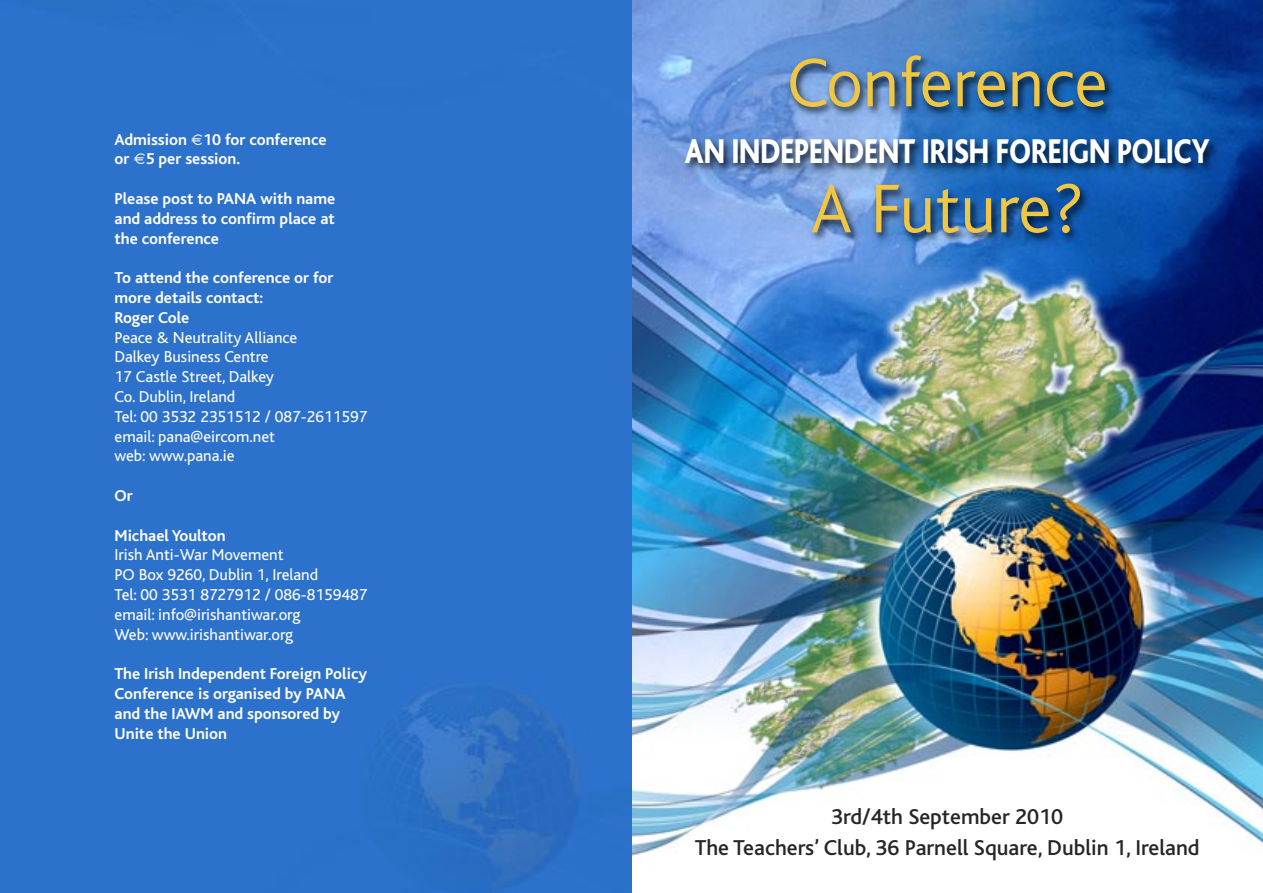
<style>
.page{position:relative;width:1263px;height:893px;background:#fff}
.page>*{position:absolute;margin:0;border:0;box-sizing:border-box;transform-origin:0 0}
.t1{font:300 72px "Bliss";color:#f0c744}
.t2{font:800 36px "Bliss";color:#fff;scale:.8 1}
.t3{font:500 22.5px/31.5px "Bliss";color:#272627;text-align:center}
.t4{font:16.5px/19.8px "Bliss";color:#fff}
.t5{font:700 16.5px/19.8px "Bliss";color:#fff}
</style>
<div class="page">
<img style="left:631px;top:0;width:632px;height:893px">
<img style="left:660px;top:42px;width:583px;height:251px">
<div style="left:0;top:0;width:631px;height:893px;background:#2d72cc"></div>
<p class="t5" style="left:115px;top:131px;width:214px">Admission 10 for conference or 5 per session.</p>
<p class="t5" style="left:115px;top:190px;width:222px;text-align:justify">Please post to PANA with name and address to confirm place at the conference</p>
<p class="t5" style="left:115px;top:269px;width:220px">To attend the conference or for more details contact:<br>Roger Cole</p>
<p class="t4" style="left:115px;top:329px;width:254px">Peace &amp; Neutrality Alliance<br>Dalkey Business Centre<br>17 Castle Street, Dalkey<br>Co. Dublin, Ireland<br>Tel: 00 3532 2351512 / 087-2611597 email: pana@eircom.net<br>web: www.pana.ie</p>
<p class="t5" style="left:115px;top:487px;width:20px">Or</p>
<p class="t5" style="left:115px;top:527px;width:113px">Michael Youlton</p>
<p class="t4" style="left:115px;top:547px;width:254px">Irish Anti-War Movement<br>PO Box 9260, Dublin 1, Ireland<br>Tel: 00 3531 8727912 / 086-8159487 email: info@irishantiwar.org<br>Web: www.irishantiwar.org</p>
<p class="t5" style="left:115px;top:665px;width:254px">The Irish Independent Foreign Policy<br>Conference is organised by PANA and the IAWM and sponsored by<br>Unite the Union</p>
<h1 class="t1" style="left:787px;top:55px;width:322px">Conference</h1>
<h2 class="t2" style="left:685px;top:138px;width:657px">AN INDEPENDENT IRISH FOREIGN POLICY</h2>
<h1 class="t1" style="left:810px;top:181px;width:275px">A Future?</h1>
<h3 class="t3" style="left:695px;top:803px;width:506px">3rd/4th September 2010<br>The Teachers’ Club, 36 Parnell Square, Dublin 1, Ireland</h3>
</div>
